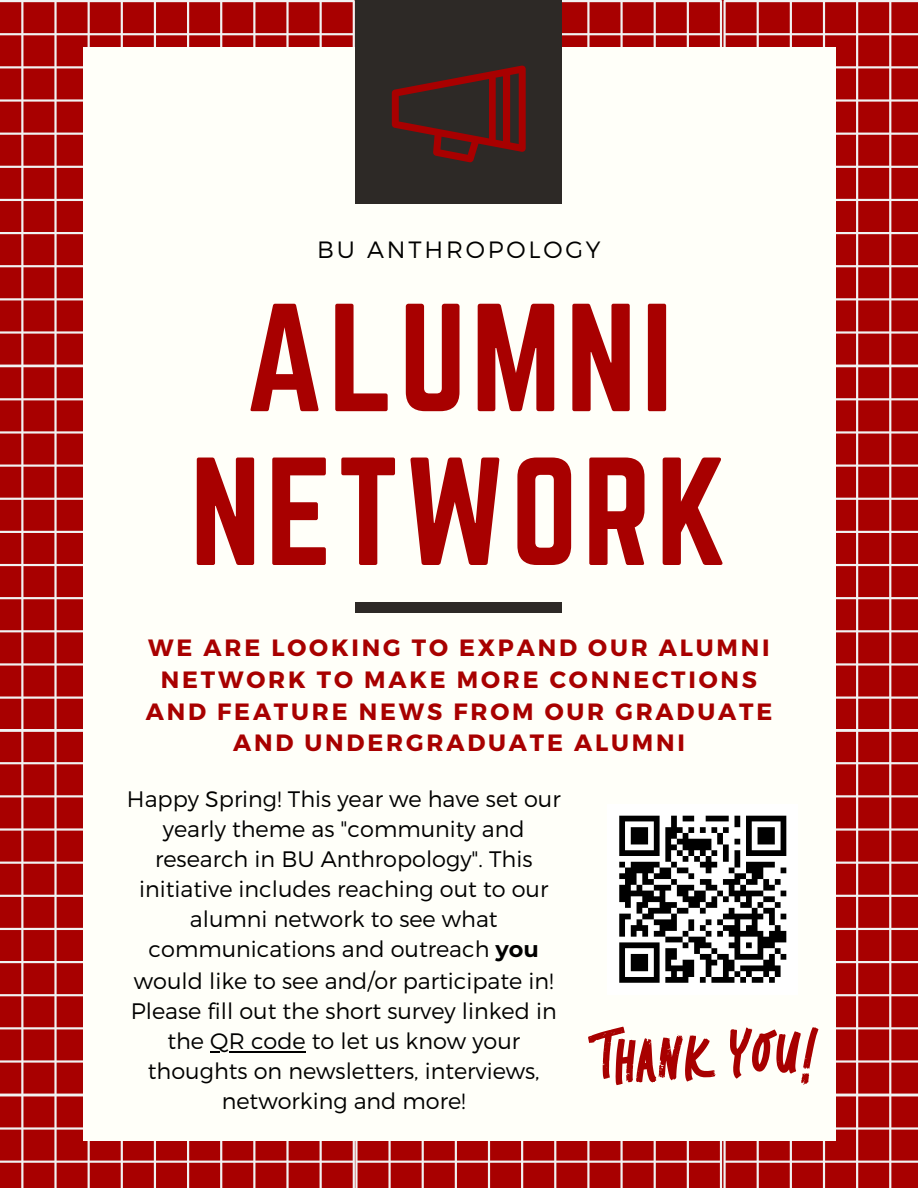
<style>
.page{position:relative;width:918px;height:1188px;background:#fff}
.page>*{position:absolute;margin:0;border:0;box-sizing:border-box;transform-origin:0 0}
.t1{font:134.4px/153.8px "Norwester";letter-spacing:.035em;color:#a80000;text-align:center}
.t2{font:700 23.55px/31.8px "Montserrat";letter-spacing:.12em;color:#a80000;text-align:center}
.t3{font:300 23.55px "Montserrat";letter-spacing:.12em;color:#000}
.t4{font:300 22.35px/30.3px "Montserrat";color:#000;text-align:center}
.s1{font-weight:700}
</style>
<div class="page">
<svg style="left:0;top:0;width:355px;height:365px;background:#b11e1e"></svg>
<svg style="left:562px;top:0;width:160px;height:47px;background:#b32525"></svg>
<svg style="left:723px;top:0;width:195px;height:365px;background:#b11f1f"></svg>
<svg style="left:0;top:365px;width:83px;height:364px;background:#b01b1b"></svg>
<svg style="left:836px;top:365px;width:82px;height:364px;background:#b01c1c"></svg>
<svg style="left:0;top:729px;width:83px;height:365px;background:#b01c1c"></svg>
<svg style="left:836px;top:729px;width:82px;height:365px;background:#b01c1c"></svg>
<svg style="left:0;top:1094px;width:918px;height:94px;background:#b01c1c"></svg>
<div style="left:83px;top:47px;width:752px;height:1094px;background:#fffff9"></div>
<div style="left:355px;top:0;width:207px;height:204px;background:#2d2926"></div>
<svg style="left:392px;top:66px;width:134px;height:96px"></svg>
<div style="left:355px;top:602px;width:207px;height:10px;background:#2d2926"></div>
<div style="left:608px;top:804px;width:190px;height:190px;background:#fff"></div>
<svg style="left:619px;top:815px;width:168px;height:168px"></svg>
<svg style="left:588px;top:1027px;width:230px;height:58px"></svg>
<hr style="left:210px;top:1051px;width:96px;height:2px;background:#000">
<p class="t3" style="left:317px;top:235px;width:285px">BU ANTHROPOLOGY</p>
<h1 class="t1" style="left:190px;top:281px;width:539px">ALUMNI<br>NETWORK</h1>
<p class="t2" style="left:146px;top:631px;width:628px">WE ARE LOOKING TO EXPAND OUR ALUMNI<br>NETWORK TO MAKE MORE CONNECTIONS<br>AND FEATURE NEWS FROM OUR GRADUATE<br>AND UNDERGRADUATE ALUMNI</p>
<p class="t4" style="left:127px;top:783px;width:435px">Happy Spring! This year we have set our yearly theme as "community and research in BU Anthropology". This initiative includes reaching out to our alumni network to see what communications and outreach <span class="s1">you </span>would like to see and/or participate in!<br>Please fill out the short survey linked in the QR code to let us know your thoughts on newsletters, interviews, networking and more!</p>
</div>
